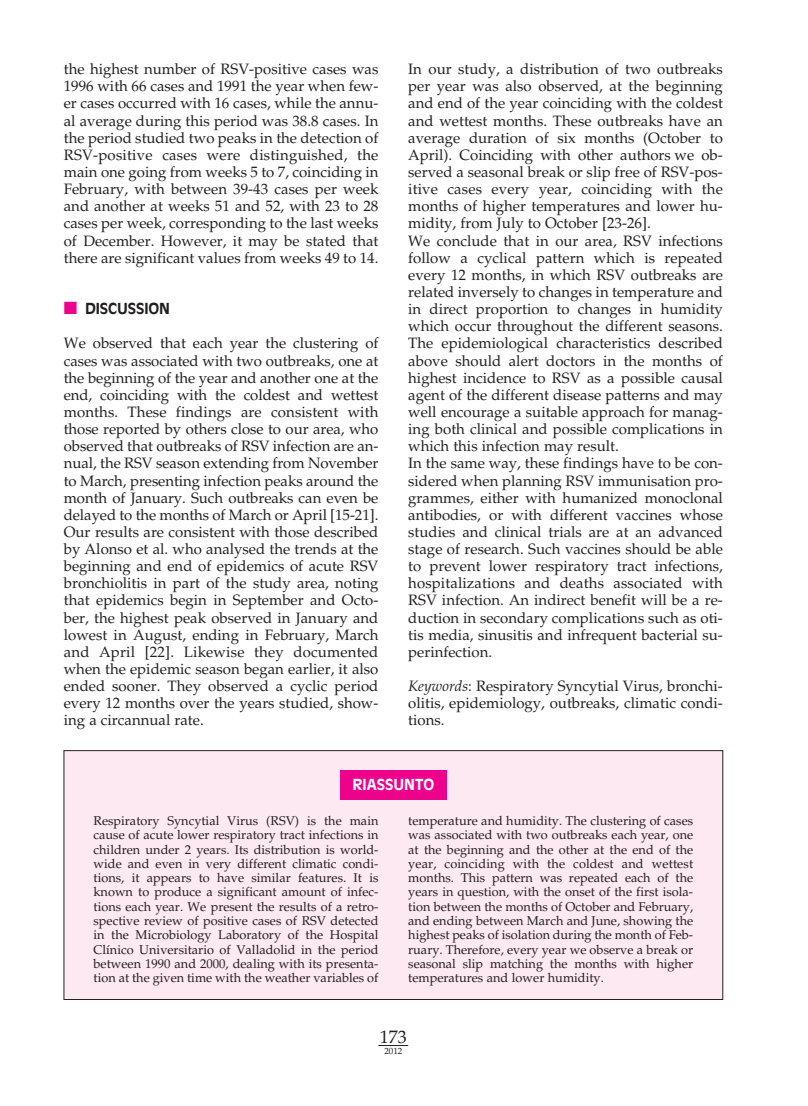
<style>
.page{position:relative;width:808px;height:1106px;background:#fff}
.page>*{position:absolute;margin:0;border:0;box-sizing:border-box;transform-origin:0 0}
.t1{font:18px "Palatino";color:#231f20}
.t2{font:15px/17.1px "Palatino";color:#231f20;text-align:justify}
.t3{font:700 15px "Antique Olive";letter-spacing:-.005em;color:#231f20}
.t4{font:700 15px "Antique Olive";color:#fff}
.t5{font:12.75px/14.2px "Palatino";color:#231f20;text-align:justify}
.t6{font:9px "Palatino";color:#231f20}
.s1{color:#ed028c}
.s2{font-style:italic}
</style>
<div class="page">
<hr style="left:378px;top:1045px;width:30px;height:1px;background:#231f20">
<div style="left:64px;top:750px;width:659px;height:249px;background:#fce9f1"></div>
<div style="left:64px;top:750px;width:659px;height:249px;border:1px solid #231f20"></div>
<div style="left:340px;top:770px;width:107px;height:29px;background:#ed028c"></div>
<p class="t2" style="left:64px;top:62px;width:316px">the highest number of RSV-positive cases was 1996 with 66 cases and 1991 the year when few&shy;er cases occurred with 16 cases, while the annu&shy;al average during this period was 38.8 cases. In the period studied two peaks in the detection of RSV-positive cases were distinguished, the main one going from weeks 5 to 7, coinciding in February, with between 39-43 cases per week and another at weeks 51 and 52, with 23 to 28 cases per week, corresponding to the last weeks of December. However, it may be stated that there are significant values from weeks 49 to 14.</p>
<p class="t3" style="left:64px;top:302px;width:108px"><span class="s1">■</span> DISCUSSION</p>
<p class="t2" style="left:64px;top:336px;width:316px">We observed that each year the clustering of cases was associated with two outbreaks, one at the beginning of the year and another one at the end, coinciding with the coldest and wettest months. These findings are consistent with those reported by others close to our area, who observed that outbreaks of RSV infection are an&shy;nual, the RSV season extending from November to March, presenting infection peaks around the month of January. Such outbreaks can even be delayed to the months of March or April [15-21].<br>Our results are consistent with those described by Alonso et al. who analysed the trends at the beginning and end of epidemics of acute RSV bronchiolitis in part of the study area, noting that epidemics begin in September and Octo&shy;ber, the highest peak observed in January and lowest in August, ending in February, March and April [22]. Likewise they documented when the epidemic season began earlier, it also ended sooner. They observed a cyclic period every 12 months over the years studied, show&shy;ing a circannual rate.</p>
<p class="t2" style="left:408px;top:62px;width:316px;text-align:left">In our study, a distribution of two outbreaks per year was also observed, at the beginning and end of the year coinciding with the coldest and wettest months. These outbreaks have an average duration of six months (October to April). Coinciding with other authors we ob&shy;served a seasonal break or slip free of RSV-pos&shy;itive cases every year, coinciding with the months of higher temperatures and lower hu&shy;midity, from July to October [23-26].<br>We conclude that in our area, RSV infections follow a cyclical pattern which is repeated every 12 months, in which RSV outbreaks are related inversely to changes in temperature and in direct proportion to changes in humidity which occur throughout the different seasons.<br>The epidemiological characteristics described above should alert doctors in the months of highest incidence to RSV as a possible causal agent of the different disease patterns and may well encourage a suitable approach for manag&shy;ing both clinical and possible complications in which this infection may result.<br>In the same way, these findings have to be con&shy;sidered when planning RSV immunisation pro&shy;grammes, either with humanized monoclonal antibodies, or with different vaccines whose studies and clinical trials are at an advanced stage of research. Such vaccines should be able to prevent lower respiratory tract infections, hospitalizations and deaths associated with RSV infection. An indirect benefit will be a re&shy;duction in secondary complications such as oti&shy;tis media, sinusitis and infrequent bacterial su&shy;perinfection.</p>
<p class="t2" style="left:408px;top:679px;width:316px"><span class="s2">Keywords</span>: Respiratory Syncytial Virus, bronchi&shy;olitis, epidemiology, outbreaks, climatic condi&shy;tions.</p>
<p class="t4" style="left:352px;top:778px;width:83px">RIASSUNTO</p>
<p class="t5" style="left:94px;top:815px;width:286px">Respiratory Syncytial Virus (RSV) is the main cause of acute lower respiratory tract infections in children under 2 years. Its distribution is world&shy;wide and even in very different climatic condi&shy;tions, it appears to have similar features. It is known to produce a significant amount of infec&shy;tions each year. We present the results of a retro&shy;spective review of positive cases of RSV detected in the Microbiology Laboratory of the Hospital Clínico Universitario of Valladolid in the period between 1990 and 2000, dealing with its presenta&shy;tion at the given time with the weather variables of</p>
<p class="t5" style="left:408px;top:815px;width:286px">temperature and humidity. The clustering of cases was associated with two outbreaks each year, one at the beginning and the other at the end of the year, coinciding with the coldest and wettest months. This pattern was repeated each of the years in question, with the onset of the first isola&shy;tion between the months of October and February, and ending between March and June, showing the highest peaks of isolation during the month of Feb&shy;ruary. Therefore, every year we observe a break or seasonal slip matching the months with higher temperatures and lower humidity.</p>
<p class="t1" style="left:380px;top:1030px;width:29px">173</p>
<p class="t6" style="left:384px;top:1047px;width:19px">2012</p>
</div>
